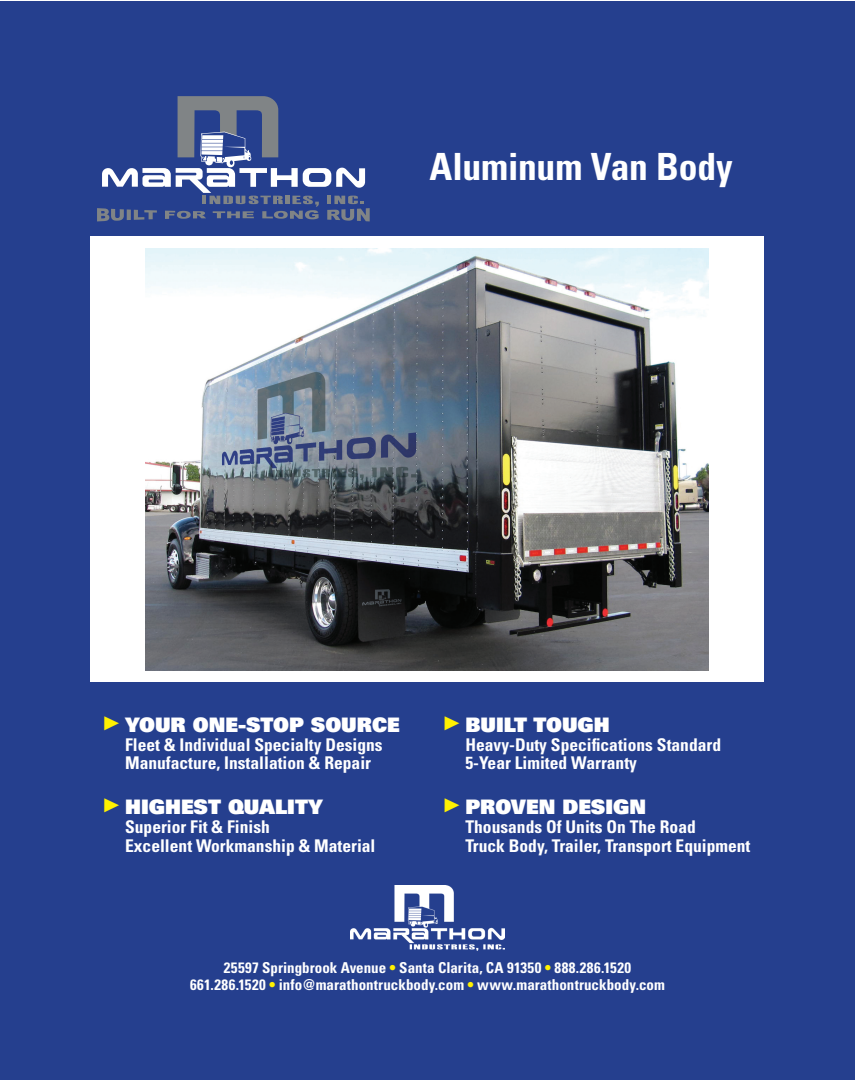
<style>
.page{position:relative;width:855px;height:1080px;background:#fff}
.page>*{position:absolute;margin:0;border:0;box-sizing:border-box;transform-origin:0 0}
.t1{font:700 condensed 37.5px "Univers";letter-spacing:-.005em;color:#fff}
.t2{font:30px "Minion Pro";color:#fff101}
.t3{font:900 20px "Univers";color:#fff}
.t4{font:700 condensed 17.5px "Univers";color:#fff}
.t5{font:700 condensed 15px "Univers";letter-spacing:.01em;color:#fff}
.s1{color:#fff101}
</style>
<div class="page">
<div style="left:0;top:1px;width:855px;height:1079px;background:#253f8e"></div>
<div style="left:90px;top:236px;width:673px;height:446px;background:#fff"></div>
<svg style="left:97px;top:96px;width:273px;height:125px"></svg>
<img style="left:146px;top:248px;width:563px;height:422px">
<img style="left:350px;top:886px;width:155px;height:65px">
<p class="t1" style="left:429px;top:144px;width:305px">Aluminum Van Body</p>
<p class="t2" style="left:102px;top:702px;width:20px">▶</p>
<p class="t3" style="left:125px;top:712px;width:276px">YOUR ONE-STOP SOURCE</p>
<p class="t4" style="left:125px;top:734px;width:259px">Fleet &amp; Individual Specialty Designs</p>
<p class="t4" style="left:125px;top:752px;width:247px">Manufacture, Installation &amp; Repair</p>
<p class="t3" style="left:125px;top:794px;width:199px">HIGHEST QUALITY</p>
<p class="t4" style="left:125px;top:816px;width:146px">Superior Fit &amp; Finish</p>
<p class="t4" style="left:125px;top:835px;width:252px">Excellent Workmanship &amp; Material</p>
<p class="t2" style="left:102px;top:784px;width:20px">▶</p>
<p class="t2" style="left:443px;top:702px;width:20px">▶</p>
<p class="t3" style="left:465px;top:712px;width:146px">BUILT TOUGH</p>
<p class="t4" style="left:465px;top:734px;width:257px">Heavy-Duty Specifications Standard</p>
<p class="t4" style="left:465px;top:752px;width:173px">5-Year Limited Warranty</p>
<p class="t3" style="left:465px;top:794px;width:182px">PROVEN DESIGN</p>
<p class="t4" style="left:465px;top:816px;width:232px">Thousands Of Units On The Road</p>
<p class="t4" style="left:465px;top:835px;width:287px">Truck Body, Trailer, Transport Equipment</p>
<p class="t2" style="left:442px;top:784px;width:20px">▶</p>
<p class="t5" style="left:224px;top:958px;width:409px">25597 Springbrook Avenue <span class="s1">•</span> Santa Clarita, CA 91350 <span class="s1">•</span> 888.286.1520</p>
<p class="t5" style="left:190px;top:976px;width:476px">661.286.1520 <span class="s1">•</span> info@marathontruckbody.com <span class="s1">•</span> www.marathontruckbody.com</p>
</div>
